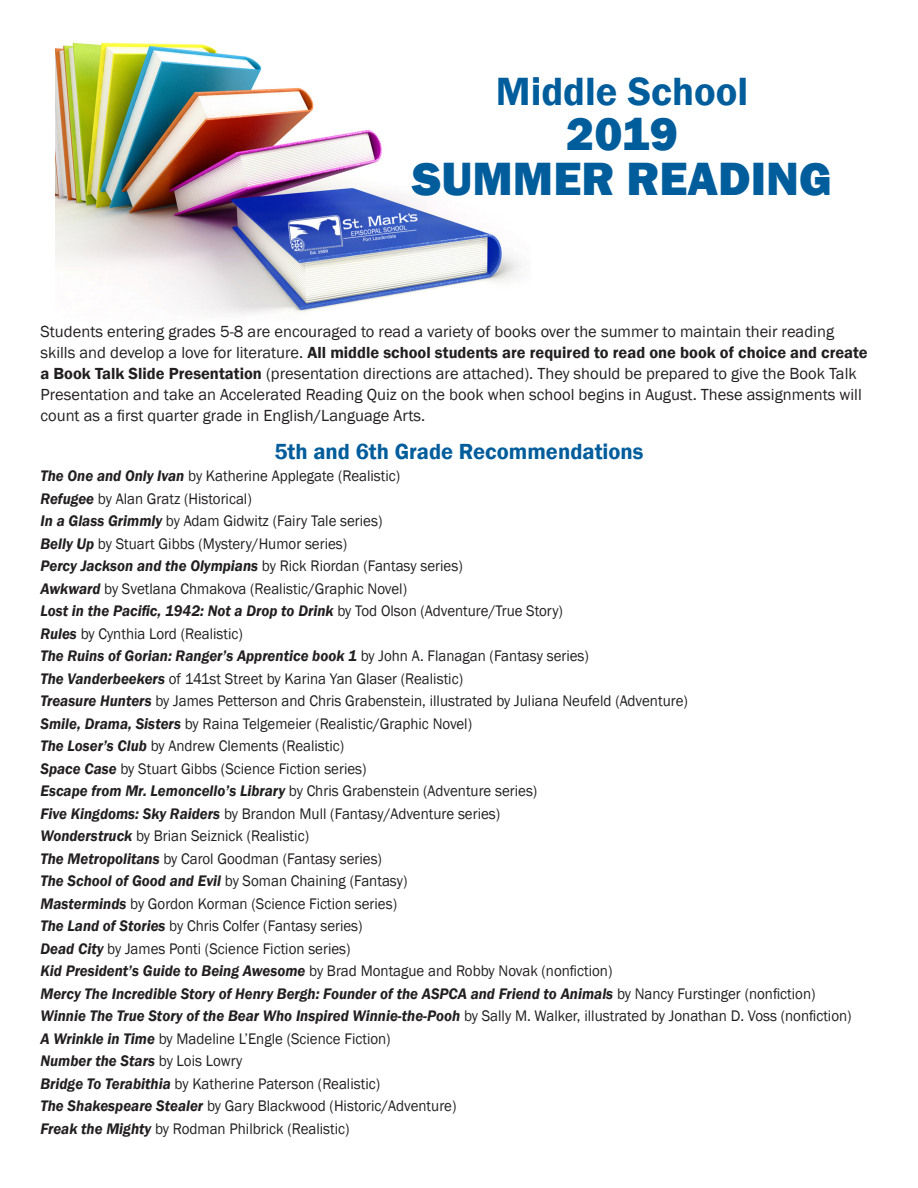
<style>
.page{position:relative;width:918px;height:1188px;background:#fff}
.page>*{position:absolute;margin:0;border:0;box-sizing:border-box;transform-origin:0 0}
.t1{font:800 48px "Franklin Gothic";color:#005d9c}
.t2{font:600 40.5px "Franklin Gothic";color:#005d9c}
.t3{font:600 22.5px "Franklin Gothic";color:#005d9c}
.t4{font:16.5px/21px "Franklin Gothic";color:#231f20}
.t5{font:15.75px "Franklin Gothic";color:#231f20;scale:.95 1}
.t6{font:italic 600 15.75px "Franklin Gothic";color:#231f20;scale:.95 1}
.s1{font-weight:600}
.s2{font-weight:600;font-style:italic}
.s3{font-weight:400;font-style:normal}
</style>
<div class="page">
<img style="left:55px;top:42px;width:466px;height:272px">
<p class="t2" style="left:496px;top:67px;width:254px">Middle School</p>
<p class="t1" style="left:566px;top:103px;width:113px">2019</p>
<p class="t1" style="left:412px;top:148px;width:421px">SUMMER READING</p>
<p class="t4" style="left:40px;top:322px;width:795px">Students entering grades 5-8 are encouraged to read a variety of books over the summer to maintain their reading</p>
<p class="t4" style="left:40px;top:343px;width:829px">skills and develop a love for literature. <span class="s1">All middle school students are required to read one book of choice and create a Book Talk Slide Presentation</span> (presentation directions are attached). They should be prepared to give the Book Talk Presentation and take an Accelerated Reading Quiz on the book when school begins in August. These assignments will count as a first quarter grade in English/Language Arts.</p>
<p class="t3" style="left:274px;top:437px;width:371px">5th and 6th Grade Recommendations</p>
<p class="t5" style="left:40px;top:466px;width:380px"><span class="s2">The One and Only Ivan</span> by Katherine Applegate (Realistic)</p>
<p class="t5" style="left:40px;top:489px;width:224px"><span class="s2">Refugee</span> by Alan Gratz (Historical)</p>
<p class="t5" style="left:40px;top:511px;width:361px"><span class="s2">In a Glass Grimmly</span> by Adam Gidwitz (Fairy Tale series)</p>
<p class="t5" style="left:40px;top:534px;width:324px"><span class="s2">Belly Up</span> by Stuart Gibbs (Mystery/Humor series)</p>
<p class="t5" style="left:40px;top:556px;width:446px"><span class="s2">Percy Jackson and the Olympians</span> by Rick Riordan (Fantasy series)</p>
<p class="t5" style="left:40px;top:579px;width:387px"><span class="s2">Awkward</span> by Svetlana Chmakova (Realistic/Graphic Novel)</p>
<p class="t6" style="left:40px;top:601px;width:551px">Lost in the Pacific, 1942: Not a Drop to Drink <span class="s3">by Tod Olson (Adventure/True Story)</span></p>
<p class="t5" style="left:40px;top:624px;width:215px"><span class="s2">Rules</span> by Cynthia Lord (Realistic)</p>
<p class="t6" style="left:40px;top:646px;width:579px">The Ruins of Gorian: Ranger’s Apprentice book 1 <span class="s3">by John A. Flanagan (Fantasy series)</span></p>
<p class="t5" style="left:40px;top:669px;width:446px"><span class="s2">The Vanderbeekers</span> of 141st Street by Karina Yan Glaser (Realistic)</p>
<p class="t5" style="left:40px;top:691px;width:683px"><span class="s2">Treasure Hunters</span> by James Petterson and Chris Grabenstein, illustrated by Juliana Neufeld (Adventure)</p>
<p class="t5" style="left:40px;top:714px;width:456px"><span class="s2">Smile, Drama, Sisters</span> by Raina Telgemeier (Realistic/Graphic Novel)</p>
<p class="t5" style="left:40px;top:736px;width:321px"><span class="s2">The Loser’s Club</span> by Andrew Clements (Realistic)</p>
<p class="t5" style="left:40px;top:759px;width:345px"><span class="s2">Space Case</span> by Stuart Gibbs (Science Fiction series)</p>
<p class="t5" style="left:40px;top:781px;width:525px"><span class="s2">Escape from Mr. Lemoncello’s Library</span> by Chris Grabenstein (Adventure series)</p>
<p class="t5" style="left:40px;top:804px;width:485px"><span class="s2">Five Kingdoms: Sky Raiders</span> by Brandon Mull (Fantasy/Adventure series)</p>
<p class="t5" style="left:40px;top:826px;width:284px"><span class="s2">Wonderstruck</span> by Brian Seiznick (Realistic)</p>
<p class="t5" style="left:40px;top:849px;width:361px"><span class="s2">The Metropolitans</span> by Carol Goodman (Fantasy series)</p>
<p class="t5" style="left:40px;top:871px;width:388px"><span class="s2">The School of Good and Evil</span> by Soman Chaining (Fantasy)</p>
<p class="t5" style="left:40px;top:894px;width:377px"><span class="s2">Masterminds</span> by Gordon Korman (Science Fiction series)</p>
<p class="t5" style="left:40px;top:916px;width:341px"><span class="s2">The Land of Stories</span> by Chris Colfer (Fantasy series)</p>
<p class="t5" style="left:40px;top:939px;width:328px"><span class="s2">Dead City</span> by James Ponti (Science Fiction series)</p>
<p class="t5" style="left:40px;top:961px;width:604px"><span class="s2">Kid President’s Guide to Being Awesome</span> by Brad Montague and Robby Novak (nonfiction)</p>
<p class="t6" style="left:40px;top:983px;width:817px">Mercy The Incredible Story of Henry Bergh: Founder of the ASPCA and Friend to Animals <span class="s3">by Nancy Furstinger (nonfiction)</span></p>
<p class="t5" style="left:40px;top:1006px;width:855px"><span class="s2">Winnie The True Story of the Bear Who Inspired Winnie-the-Pooh</span> by Sally M. Walker, illustrated by Jonathan D. Voss (nonfiction)</p>
<p class="t5" style="left:40px;top:1029px;width:370px"><span class="s2">A Wrinkle in Time</span> by Madeline L’Engle (Science Fiction)</p>
<p class="t6" style="left:40px;top:1051px;width:214px">Number the Stars <span class="s3">by Lois Lowry</span></p>
<p class="t5" style="left:40px;top:1074px;width:359px"><span class="s2">Bridge To Terabithia</span> by Katherine Paterson (Realistic)</p>
<p class="t5" style="left:40px;top:1096px;width:439px"><span class="s2">The Shakespeare Stealer</span> by Gary Blackwood (Historic/Adventure)</p>
<p class="t5" style="left:40px;top:1119px;width:327px"><span class="s2">Freak the Mighty</span> by Rodman Philbrick (Realistic)</p>
</div>
